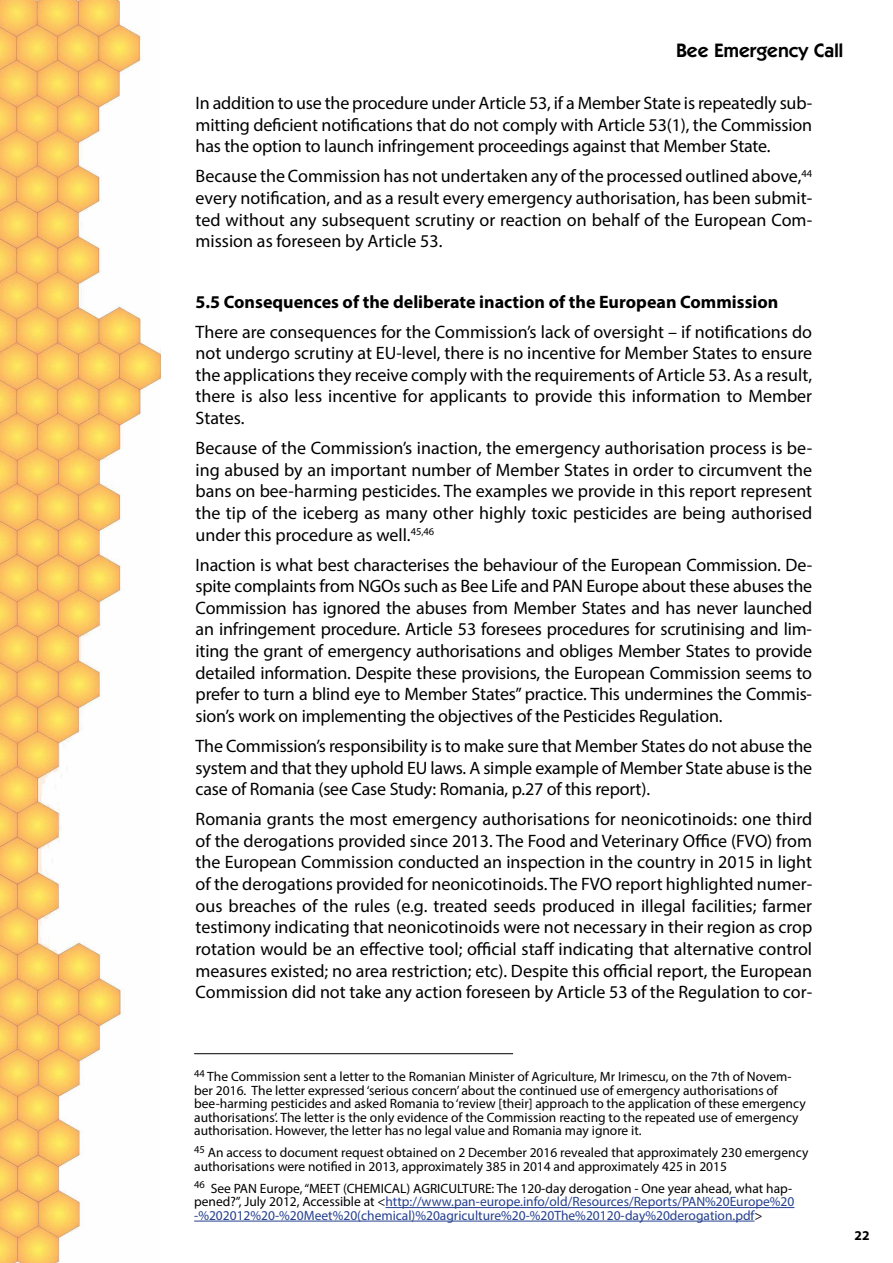
<style>
.page{position:relative;width:893px;height:1263px;background:#fff}
.page>*{position:absolute;margin:0;border:0;box-sizing:border-box;transform-origin:0 0}
.t1{font:19.5px "Kabel ITC Hel Demi";color:#000}
.t2{font:18px/21.6px "Myriad Pro";letter-spacing:-.005em;color:#000;text-align:justify}
.t3{font:700 18px "Myriad Pro";color:#000}
.t4{font:13.5px/13.5px "Myriad Pro";color:#000}
.t5{font:13.5px/13.5px "Myriad Pro";color:#25408f}
.t6{font:700 13.5px "Myriad Pro";color:#000}
.s1{color:#000}
</style>
<div class="page">
<hr style="left:385px;top:1207px;width:409px;height:1px;background:#25408f">
<hr style="left:194px;top:1221px;width:561px;height:1px;background:#25408f">
<hr style="left:194px;top:1053px;width:319px;height:1px;background:#000">
<img style="left:0;top:0;width:160px;height:1263px">
<p class="t1" style="left:676px;top:40px;width:168px">Bee Emergency Call</p>
<p class="t2" style="left:196px;top:92px;width:618px">In addition to use the procedure under Article 53, if a Member State is repeatedly sub&shy;mitting deficient notifications that do not comply with Article 53(1), the Commission has the option to launch infringement proceedings against that Member State.</p>
<p class="t2" style="left:196px;top:165px;width:618px">Because the Commission has not undertaken any of the processed outlined above,<sup>44 </sup>every notification, and as a result every emergency authorisation, has been submit&shy;ted without any subsequent scrutiny or reaction on behalf of the European Com&shy;mission as foreseen by Article 53.</p>
<p class="t3" style="left:196px;top:290px;width:584px">5.5 Consequences of the deliberate inaction of the European Commission</p>
<p class="t2" style="left:196px;top:320px;width:618px">There are consequences for the Commission’s lack of oversight – if notifications do not undergo scrutiny at EU-level, there is no incentive for Member States to ensure the applications they receive comply with the requirements of Article 53. As a result, there is also less incentive for applicants to provide this information to Member States.</p>
<p class="t2" style="left:196px;top:437px;width:618px">Because of the Commission’s inaction, the emergency authorisation process is be&shy;ing abused by an important number of Member States in order to circumvent the bans on bee-harming pesticides. The examples we provide in this report represent the tip of the iceberg as many other highly toxic pesticides are being authorised under this procedure as well.<sup>45,46</sup></p>
<p class="t2" style="left:196px;top:553px;width:618px">Inaction is what best characterises the behaviour of the European Commission. De&shy;spite complaints from NGOs such as Bee Life and PAN Europe about these abuses the Commission has ignored the abuses from Member States and has never launched an infringement procedure. Article 53 foresees procedures for scrutinising and lim&shy;iting the grant of emergency authorisations and obliges Member States to provide detailed information. Despite these provisions, the European Commission seems to prefer to turn a blind eye to Member States” practice. This undermines the Commis&shy;sion’s work on implementing the objectives of the Pesticides Regulation.</p>
<p class="t2" style="left:196px;top:735px;width:618px">The Commission’s responsibility is to make sure that Member States do not abuse the system and that they uphold EU laws. A simple example of Member State abuse is the case of Romania (see Case Study: Romania, p.27 of this report).</p>
<p class="t2" style="left:196px;top:808px;width:618px">Romania grants the most emergency authorisations for neonicotinoids: one third of the derogations provided since 2013. The Food and Veterinary Office (FVO) from the European Commission conducted an inspection in the country in 2015 in light of the derogations provided for neonicotinoids. The FVO report highlighted numer&shy;ous breaches of the rules (e.g. treated seeds produced in illegal facilities; farmer testimony indicating that neonicotinoids were not necessary in their region as crop rotation would be an effective tool; official staff indicating that alternative control measures existed; no area restriction; etc). Despite this official report, the European Commission did not take any action foreseen by Article 53 of the Regulation to cor-</p>
<p class="t4" style="left:194px;top:1070px;width:613px"><sup>44</sup> The Commission sent a letter to the Romanian Minister of Agriculture, Mr Irimescu, on the 7th of Novem&shy;ber 2016. The letter expressed ‘serious concern’ about the continued use of emergency authorisations of bee-harming pesticides and asked Romania to ‘review [their] approach to the application of these emergency authorisations’. The letter is the only evidence of the Commission reacting to the repeated use of emergency authorisation. However, the letter has no legal value and Romania may ignore it.</p>
<p class="t4" style="left:194px;top:1146px;width:616px"><sup>45</sup> An access to document request obtained on 2 December 2016 revealed that approximately 230 emergency authorisations were notified in 2013, approximately 385 in 2014 and approximately 425 in 2015</p>
<p class="t5" style="left:194px;top:1181px;width:602px"><sup>46</sup> <span class="s1">See PAN Europe, “MEET (CHEMICAL) AGRICULTURE: The 120-day derogation - One year ahead, what hap&shy;pened?”, July 2012, Accessible at &lt;</span>http://www.pan-europe.info/old/Resources/Reports/PAN%20Europe%20 -%202012%20-%20Meet%20(chemical)%20agriculture%20-%20The%20120-day%20derogation.pdf<span class="s1">&gt;</span></p>
<p class="t6" style="left:855px;top:1227px;width:16px">22</p>
</div>
